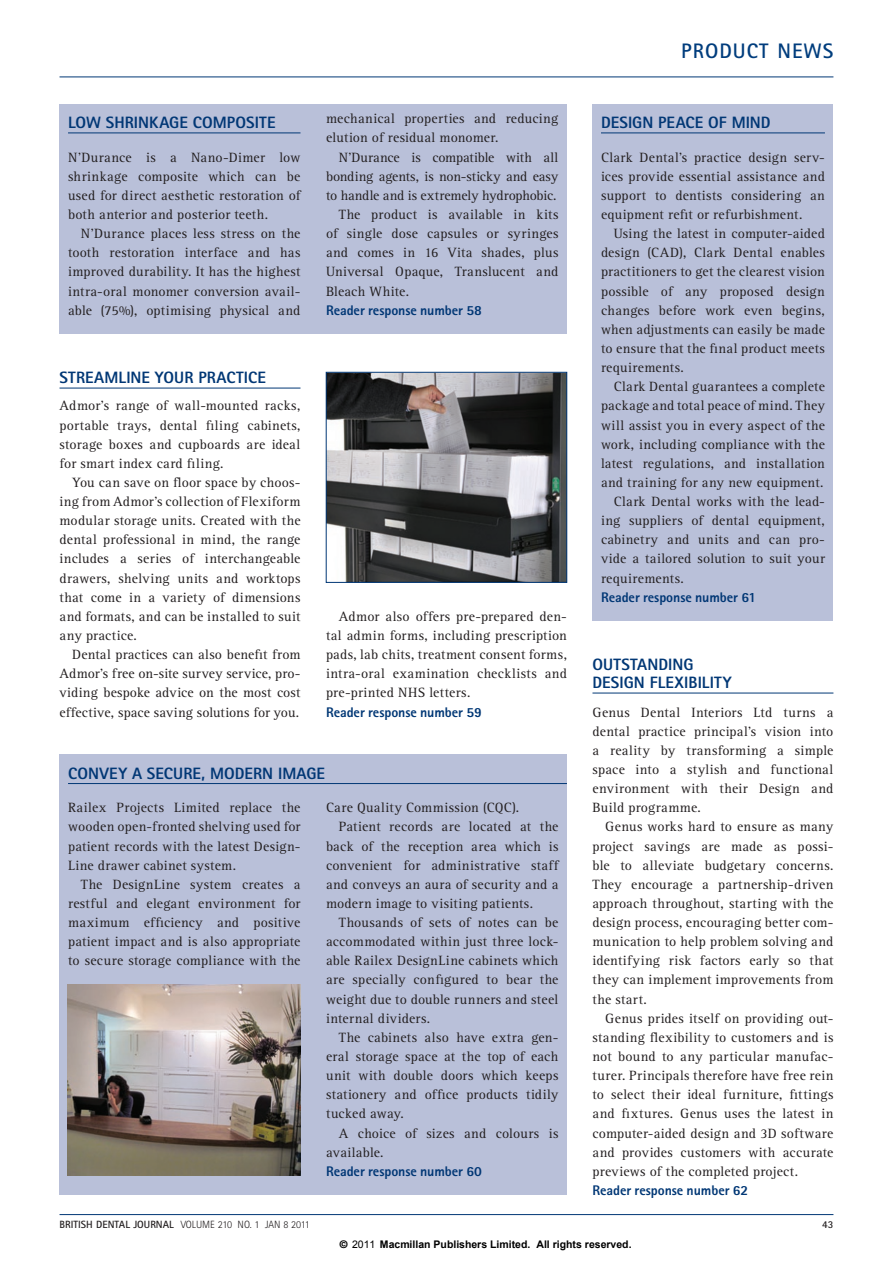
<style>
.page{position:relative;width:893px;height:1263px;background:#fff}
.page>*{position:absolute;margin:0;border:0;box-sizing:border-box;transform-origin:0 0}
.t1{font:700 21px "Rotis Sans Serif Std";letter-spacing:.05em;color:#013d7d}
._1_BDJ_trade_heading{font:800 16.5px/18px "Rotis Sans Serif Std";letter-spacing:.005em;color:#013775;text-align:center}
._1_BDJ_body{font:13.95px/19.2px "Rotis Serif Std";letter-spacing:.015em;color:#231f20;text-align:justify}
._1_BDJ_body_fullout{font:13.95px/19.2px "Rotis Serif Std";letter-spacing:.02em;color:#231f20;text-align:justify}
._1_BDJ_trade_reader{font:800 13.95px "Rotis Sans Serif Std";letter-spacing:-.005em;color:#013775}
.t2{font:700 10.5px "Arial";color:#000}
.t3{font:300 10.5px "Rotis Sans Serif Std";color:#231f20}
.t4{font:700 10.5px "Rotis Sans Serif Std";color:#231f20}
.s1{font-weight:700}
.s2{font-family:"Helvetica"}
.s3{font-weight:400}
</style>
<div class="page">
<hr style="left:60px;top:77px;width:773px;height:1px;background:#013775">
<div style="left:60px;top:104px;width:507px;height:230px;background:#b9c0d9"></div>
<div style="left:592px;top:104px;width:241px;height:517px;background:#b9c0d9"></div>
<div style="left:60px;top:755px;width:507px;height:440px;background:#b9c0d9"></div>
<hr style="left:68px;top:133px;width:232px;height:1px;background:#013775">
<hr style="left:601px;top:133px;width:224px;height:1px;background:#013775">
<hr style="left:68px;top:783px;width:499px;height:1px;background:#013775">
<hr style="left:60px;top:1214px;width:773px;height:1px;background:#013775">
<img style="left:328px;top:374px;width:237px;height:207px">
<div style="left:326px;top:372px;width:241px;height:211px;border:1px solid #013775"></div>
<img style="left:67px;top:984px;width:233px;height:192px">
<hr style="left:60px;top:388px;width:240px;height:1px;background:#013775">
<hr style="left:592px;top:693px;width:241px;height:1px;background:#013775">
<p class="t1" style="left:681px;top:38px;width:154px">PRODUCT NEWS</p>
<p class="_1_BDJ_body" style="left:326px;top:109px;width:234px">mechanical properties and reducing elution of residual monomer.</p>
<p class="_1_BDJ_body" style="left:326px;top:148px;width:234px;text-indent:13px">N’Durance is compatible with all bonding agents, is non-sticky and easy to handle and is extremely hydrophobic.</p>
<p class="_1_BDJ_body" style="left:326px;top:205px;width:234px;text-indent:13px">The product is available in kits of single dose capsules or syringes and comes in 16 Vita shades, plus Universal Opaque, Translucent and Bleach White.</p>
<p class="_1_BDJ_trade_reader" style="left:326px;top:301px;width:157px">Reader response number 58</p>
<p class="_1_BDJ_trade_heading" style="left:68px;top:113px;width:201px">LOW SHRINKAGE COMPOSITE</p>
<p class="_1_BDJ_trade_heading" style="left:601px;top:113px;width:160px">DESIGN PEACE OF MIND</p>
<p class="_1_BDJ_body_fullout" style="left:68px;top:148px;width:234px">N’Durance is a Nano-Dimer low shrinkage composite which can be used for direct aesthetic restoration of both anterior and posterior teeth.</p>
<p class="_1_BDJ_body" style="left:68px;top:224px;width:234px;text-indent:13px">N’Durance places less stress on the tooth restoration interface and has improved durability. It has the highest intra-oral monomer conversion avail&shy;able (75%), optimising physical and</p>
<p class="_1_BDJ_body_fullout" style="left:601px;top:148px;width:225px">Clark Dental’s practice design serv&shy;ices provide essential assistance and support to dentists considering an equipment refit or refurbishment.</p>
<p class="_1_BDJ_body" style="left:601px;top:224px;width:225px;text-indent:13px">Using the latest in computer-aided design (CAD), Clark Dental enables practitioners to get the clearest vision possible of any proposed design changes before work even begins, when adjustments can easily be made to ensure that the final product meets requirements.</p>
<p class="_1_BDJ_body" style="left:601px;top:377px;width:225px;text-indent:13px">Clark Dental guarantees a complete package and total peace of mind. They will assist you in every aspect of the work, including compliance with the latest regulations, and installation and training for any new equipment.</p>
<p class="_1_BDJ_body" style="left:601px;top:492px;width:225px;text-indent:13px">Clark Dental works with the lead&shy;ing suppliers of dental equipment, cabinetry and units and can pro&shy;vide a tailored solution to suit your requirements.</p>
<p class="_1_BDJ_trade_reader" style="left:601px;top:588px;width:157px">Reader response number 61</p>
<p class="_1_BDJ_trade_heading" style="left:60px;top:369px;width:198px">STREAMLINE YOU R PRACTICE</p>
<p class="_1_BDJ_body_fullout" style="left:60px;top:397px;width:242px">Admor’s range of wall-mounted racks, portable trays, dental filing cabinets, storage boxes and cupboards are ideal for smart index card filing.</p>
<p class="_1_BDJ_body" style="left:60px;top:473px;width:242px;text-indent:13px">You can save on floor space by choos&shy;ing from Admor’s collection of Flexiform modular storage units. Created with the dental professional in mind, the range includes a series of interchangeable drawers, shelving units and worktops that come in a variety of dimensions and formats, and can be installed to suit any practice.</p>
<p class="_1_BDJ_body" style="left:60px;top:645px;width:242px;text-indent:13px">Dental practices can also benefit from Admor’s free on-site survey service, pro&shy;viding bespoke advice on the most cost effective, space saving solutions for you.</p>
<p class="_1_BDJ_body" style="left:326px;top:607px;width:242px;text-indent:13px">Admor also offers pre-prepared den&shy;tal admin forms, including prescription pads, lab chits, treatment consent forms, intra-oral examination checklists and pre-printed NHS letters.</p>
<p class="_1_BDJ_trade_reader" style="left:326px;top:703px;width:157px">Reader response number 59</p>
<p class="_1_BDJ_trade_heading" style="left:592px;top:656px;width:141px">ANDING<br>DESIGN FLEXIBILITY</p>
<p class="_1_BDJ_body_fullout" style="left:592px;top:703px;width:242px">Genus Dental Interiors Ltd turns a dental practice principal’s vision into a reality by transforming a simple space into a stylish and functional environment with their Design and Build programme.</p>
<p class="_1_BDJ_body" style="left:592px;top:817px;width:242px;text-indent:13px">Genus works hard to ensure as many project savings are made as possi&shy;ble to alleviate budgetary concerns.<br>They encourage a partnership-driven approach throughout, starting with the design process, encouraging better com&shy;munication to help problem solving and identifying risk factors early so that they can implement improvements from the start.</p>
<p class="_1_BDJ_body" style="left:592px;top:1009px;width:242px;text-indent:13px">Genus prides itself on providing out&shy;standing flexibility to customers and is not bound to any particular manufac&shy;turer. Principals therefore have free rein to select their ideal furniture, fittings and fixtures. Genus uses the latest in computer-aided design and 3D software and provides customers with accurate previews of the completed project.</p>
<p class="_1_BDJ_trade_reader" style="left:592px;top:1181px;width:157px">Reader response number 62</p>
<p class="_1_BDJ_trade_heading" style="left:592px;top:656px;width:10px">OUTST</p>
<p class="_1_BDJ_trade_heading" style="left:68px;top:764px;width:11px">CON</p>
<p class="_1_BDJ_trade_heading" style="left:99px;top:764px;width:58px">VEY A SECU</p>
<p class="_1_BDJ_trade_heading" style="left:183px;top:764px;width:141px">RE, MODERN IMAGE</p>
<p class="_1_BDJ_body" style="left:326px;top:798px;width:195px">Care Quality Commission (CQC).</p>
<p class="_1_BDJ_body" style="left:326px;top:817px;width:234px;text-indent:13px">Patient records are located at the back of the reception area which is convenient for administrative staff and conveys an aura of security and a modern image to visiting patients.</p>
<p class="_1_BDJ_body" style="left:326px;top:913px;width:234px;text-indent:13px">Thousands of sets of notes can be accommodated within just three lock&shy;able Railex DesignLine cabinets which are specially configured to bear the weight due to double runners and steel internal dividers.</p>
<p class="_1_BDJ_body" style="left:326px;top:1028px;width:234px;text-indent:13px">The cabinets also have extra gen&shy;eral storage space at the top of each unit with double doors which keeps stationery and office products tidily tucked away.</p>
<p class="_1_BDJ_body" style="left:326px;top:1124px;width:234px;text-indent:13px">A choice of sizes and colours is available.</p>
<p class="_1_BDJ_trade_reader" style="left:326px;top:1162px;width:157px">Reader response number 60</p>
<p class="_1_BDJ_body_fullout" style="left:68px;top:798px;width:234px">Railex Projects Limited replace the wooden open-fronted shelving used for patient records with the latest Design-Line drawer cabinet system.</p>
<p class="_1_BDJ_body" style="left:68px;top:875px;width:234px;text-indent:13px">The DesignLine system creates a restful and elegant environment for maximum efficiency and positive patient impact and is also appropriate to secure storage compliance with the</p>
<p class="t3" style="left:60px;top:1218px;width:252px"><span class="s1">BRITISH DENTAL JOURNAL</span> VOLUME 210 NO. 1 JAN 8 2011</p>
<p class="t4" style="left:822px;top:1217px;width:13px">43</p>
<p class="t2" style="left:340px;top:1237px;width:293px"><span class="s2">©</span> <span class="s3">2011</span> Macmillan Publishers Limited. All rights reserved.</p>
</div>
